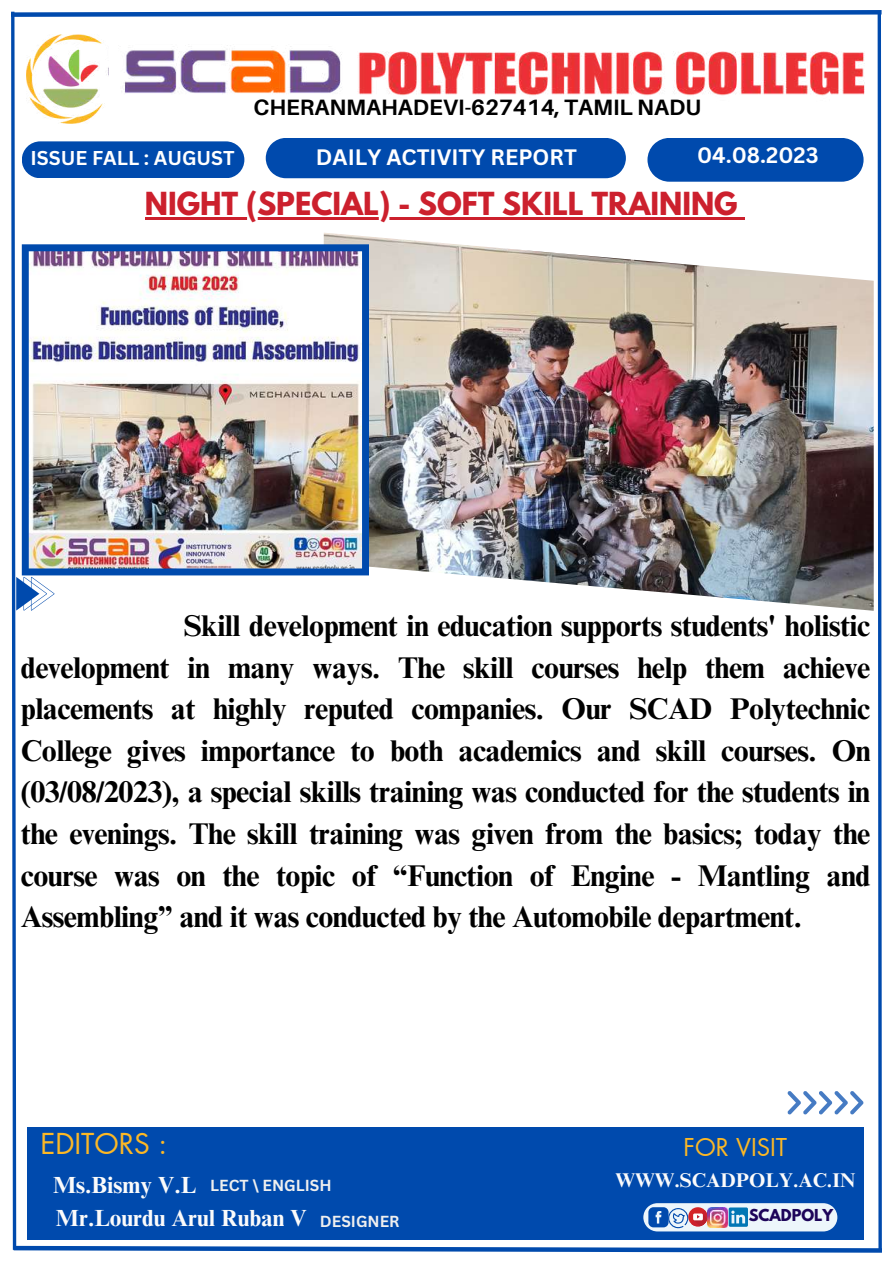
<style>
.page{position:relative;width:893px;height:1264px;background:#fff}
.page>*{position:absolute;margin:0;border:0;box-sizing:border-box;transform-origin:0 0}
.t1{font:700 30px/41.5px "Times NRMT Pro";letter-spacing:-.015em;color:#000;text-align:justify}
.t2{font:700 28.2px "League Spartan";color:#cc202d}
.t3{font:28.2px "Futura LT Pro";color:#fcb825}
.t4{font:24px "Futura LT Pro";color:#fcb825}
.t5{font:700 23.25px/33.3px "Times NRMT Pro";color:#fbfbfb}
.t6{font:700 22.2px "Aileron";color:#000}
.t7{font:700 21.75px "Canva Sans";color:#fff}
.t8{font:700 19.8px "Times NRMT Pro";color:#fbfbfb}
.t9{font:700 19.5px "Canva Sans";color:#fff}
.t10{font:700 15.6px "Canva Sans";color:#efefef}
.t11{font:700 14.55px "League Spartan";color:#1d0459}
</style>
<div class="page">
<img style="left:11px;top:10px;width:871px;height:1243px">
<p class="t6" style="left:253px;top:93px;width:449px">CHERANMAHADEVI-627414, TAMIL NADU</p>
<p class="t7" style="left:316px;top:141px;width:262px">DAILY ACTIVITY REPORT</p>
<p class="t7" style="left:697px;top:140px;width:123px">04.08.2023</p>
<p class="t9" style="left:30px;top:144px;width:206px">ISSUE FALL : AUGUST</p>
<p class="t2" style="left:145px;top:189px;width:594px">NIGHT (SPECIAL) - SOFT SKILL TRAINING</p>
<p class="t1" style="left:21px;top:608px;width:851px;text-indent:163px">Skill development in education supports students' holistic development in many ways. The skill courses help them achieve placements at highly reputed companies. Our SCAD Polytechnic College gives importance to both academics and skill courses. On (03/08/2023), a special skills training was conducted for the students in the evenings. The skill training was given from the basics; today the course was on the topic of “Function of Engine - Mantling and Assembling” and it was conducted by the Automobile department.</p>
<p class="t3" style="left:40px;top:1130px;width:128px">EDITORS :</p>
<p class="t5" style="left:53px;top:1171px;width:255px">Ms.Bismy V.L<br>Mr.Lourdu Arul Ruban V</p>
<p class="t10" style="left:210px;top:1174px;width:123px">LECT \ ENGLISH</p>
<p class="t10" style="left:320px;top:1210px;width:81px">DESIGNER</p>
<p class="t4" style="left:683px;top:1136px;width:105px">FOR VISIT</p>
<p class="t8" style="left:615px;top:1172px;width:241px">WWW.SCADPOLY.AC.IN</p>
<p class="t11" style="left:748px;top:1208px;width:86px">SCADPOLY</p>
</div>
